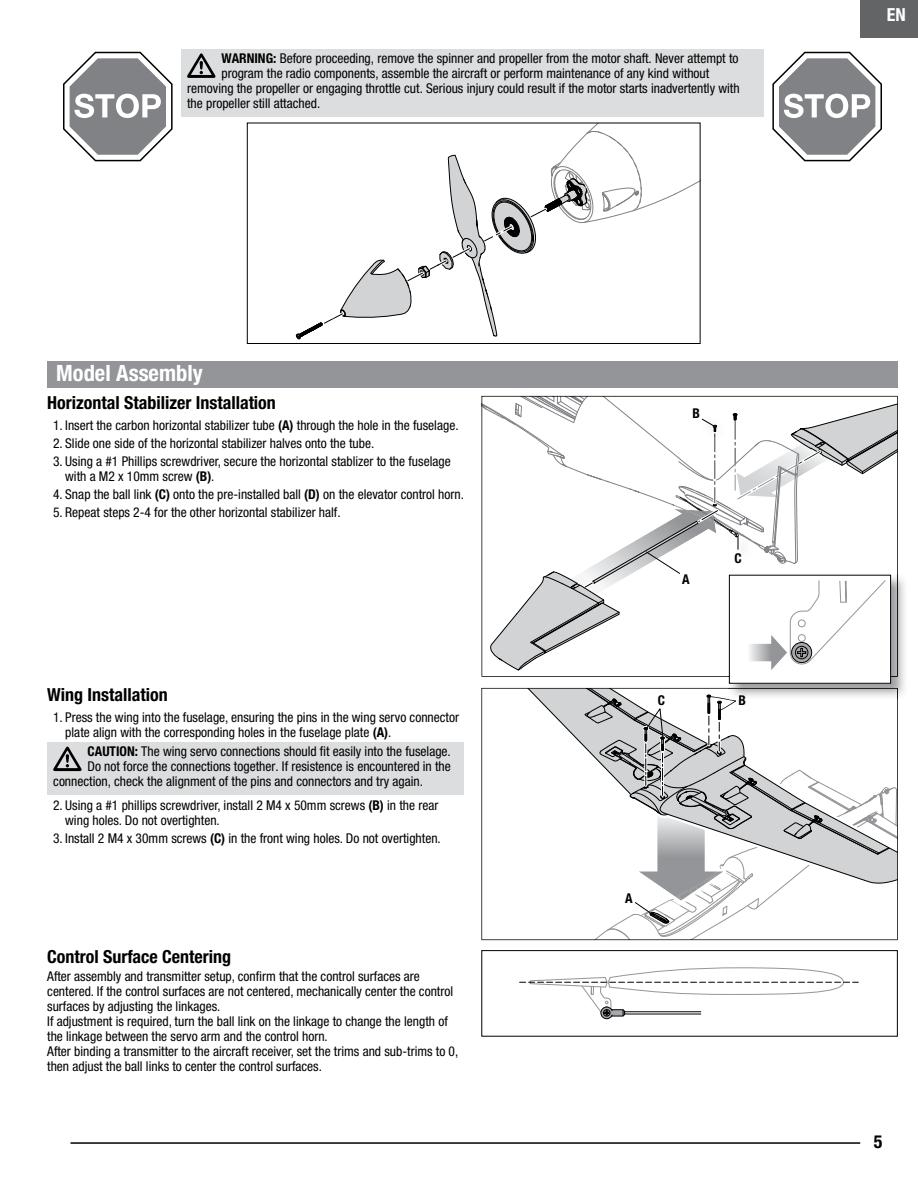
<style>
.page{position:relative;width:918px;height:1188px;background:#fff}
.page>*{position:absolute;margin:0;border:0;box-sizing:border-box;transform-origin:0 0}
.t1{font:700 condensed 22.5px "Helvetica Neue LT Std";color:#fff}
.t2{font:700 condensed 18px "Helvetica Neue LT Std";color:#000}
.t3{font:700 condensed 18px "Helvetica Neue LT Std";color:#fff}
.t4{font:condensed 13.5px/15px "Helvetica Neue LT Std";color:#000}
.t5{font:700 condensed 13.5px "Helvetica Neue LT Std";color:#000}
.s1{font-weight:700}
</style>
<div class="page">
<div style="left:860px;top:0;width:58px;height:37px;background:#636466"></div>
<hr style="left:71px;top:1142px;width:789px;height:2px;background:#000">
<svg style="left:296px;top:116px;width:404px;height:224px"></svg>
<div style="left:247px;top:123px;width:454px;height:221px;border:1px solid #000"></div>
<svg style="left:481px;top:688px;width:417px;height:252px"></svg>
<svg style="left:520px;top:967px;width:338px;height:52px"></svg>
<div style="left:481px;top:950px;width:417px;height:87px;border:1px solid #000"></div>
<img style="left:728px;top:577px;width:177px;height:119px">
<svg style="left:518px;top:688px;width:379px;height:252px"></svg>
<div style="left:729px;top:575px;width:162px;height:108px;background:#fff"></div>
<svg style="left:482px;top:396px;width:415px;height:275px"></svg>
<div style="left:798px;top:620px;width:8px;height:7px;border:1px solid #939598;border-radius:50%"></div>
<div style="left:729px;top:575px;width:162px;height:109px;border:1px solid #000"></div>
<svg style="left:63px;top:51px;width:110px;height:111px"></svg>
<svg style="left:772px;top:51px;width:110px;height:111px"></svg>
<div style="left:181px;top:49px;width:583px;height:67px;background:#dcddde"></div>
<svg style="left:187px;top:53px;width:28px;height:25px"></svg>
<div style="left:47px;top:361px;width:851px;height:27px;background:#939598"></div>
<div style="left:47px;top:742px;width:417px;height:52px;background:#dcddde"></div>
<svg style="left:53px;top:747px;width:29px;height:24px"></svg>
<p class="t4" style="left:221px;top:52px;width:519px"><span class="s1">WARNING:</span> Before proceeding, remove the spinner and propeller from the motor shaft. Never attempt to</p>
<p class="t4" style="left:221px;top:67px;width:489px">program the radio components, assemble the aircraft or perform maintenance of any kind without</p>
<p class="t4" style="left:187px;top:82px;width:554px">removing the propeller or engaging throttle cut. Serious injury could result if the motor starts inadvertently with</p>
<p class="t4" style="left:187px;top:97px;width:135px">the propeller still attached.</p>
<h1 class="t1" style="left:56px;top:365px;width:148px">Model Assembly</h1>
<h2 class="t2" style="left:47px;top:396px;width:230px">Horizontal Stabilizer Installation</h2>
<p class="t4" style="left:53px;top:419px;width:407px">1. Insert the carbon horizontal stabilizer tube <span class="s1">(A)</span> through the hole in the fuselage.</p>
<p class="t4" style="left:53px;top:437px;width:323px">2. Slide one side of the horizontal stabilizer halves onto the tube.</p>
<p class="t4" style="left:65px;top:455px;width:387px;text-indent:-12px">3. Using a #1 Phillips screwdriver, secure the horizontal stablizer to the fuselage with a M2 x 10mm screw <span class="s1">(B)</span>.</p>
<p class="t4" style="left:53px;top:488px;width:412px">4. Snap the ball link <span class="s1">(C)</span> onto the pre-installed ball <span class="s1">(D)</span> on the elevator control horn.</p>
<p class="t4" style="left:53px;top:506px;width:289px">5. Repeat steps 2-4 for the other horizontal stabilizer half.</p>
<h2 class="t2" style="left:47px;top:688px;width:122px">Wing Installation</h2>
<p class="t4" style="left:65px;top:711px;width:395px;text-indent:-12px">1. Press the wing into the fuselage, ensuring the pins in the wing servo connector plate align with the corresponding holes in the fuselage plate <span class="s1">(A)</span>.</p>
<p class="t4" style="left:88px;top:745px;width:365px"><span class="s1">CAUTION:</span> The wing servo connections should fit easily into the fuselage.</p>
<p class="t4" style="left:88px;top:760px;width:365px">Do not force the connections together. If resistence is encountered in the</p>
<p class="t4" style="left:53px;top:775px;width:371px">connection, check the alignment of the pins and connectors and try again.</p>
<p class="t4" style="left:65px;top:799px;width:375px;text-indent:-12px">2. Using a #1 phillips screwdriver, install 2 M4 x 50mm screws <span class="s1">(B)</span> in the rear wing holes. Do not overtighten.</p>
<p class="t4" style="left:53px;top:832px;width:389px">3. Install 2 M4 x 30mm screws <span class="s1">(C)</span> in the front wing holes. Do not overtighten.</p>
<h2 class="t2" style="left:47px;top:950px;width:185px">Control Surface Centering</h2>
<p class="t4" style="left:47px;top:970px;width:413px">After assembly and transmitter setup, confirm that the control surfaces are centered. If the control surfaces are not centered, mechanically center the control surfaces by adjusting the linkages.<br>If adjustment is required, turn the ball link on the linkage to change the length of the linkage between the servo arm and the control horn.<br>After binding a transmitter to the aircraft receiver, set the trims and sub-trims to 0, then adjust the ball links to center the control surfaces.</p>
<p class="t5" style="left:693px;top:408px;width:9px">B</p>
<p class="t5" style="left:682px;top:575px;width:9px">A</p>
<p class="t5" style="left:658px;top:696px;width:9px">C</p>
<p class="t5" style="left:734px;top:553px;width:9px">C</p>
<p class="t5" style="left:738px;top:696px;width:9px">B</p>
<p class="t5" style="left:625px;top:893px;width:9px">A</p>
<h2 class="t3" style="left:887px;top:8px;width:20px">EN</h2>
<h2 class="t2" style="left:874px;top:1135px;width:10px">5</h2>
</div>
